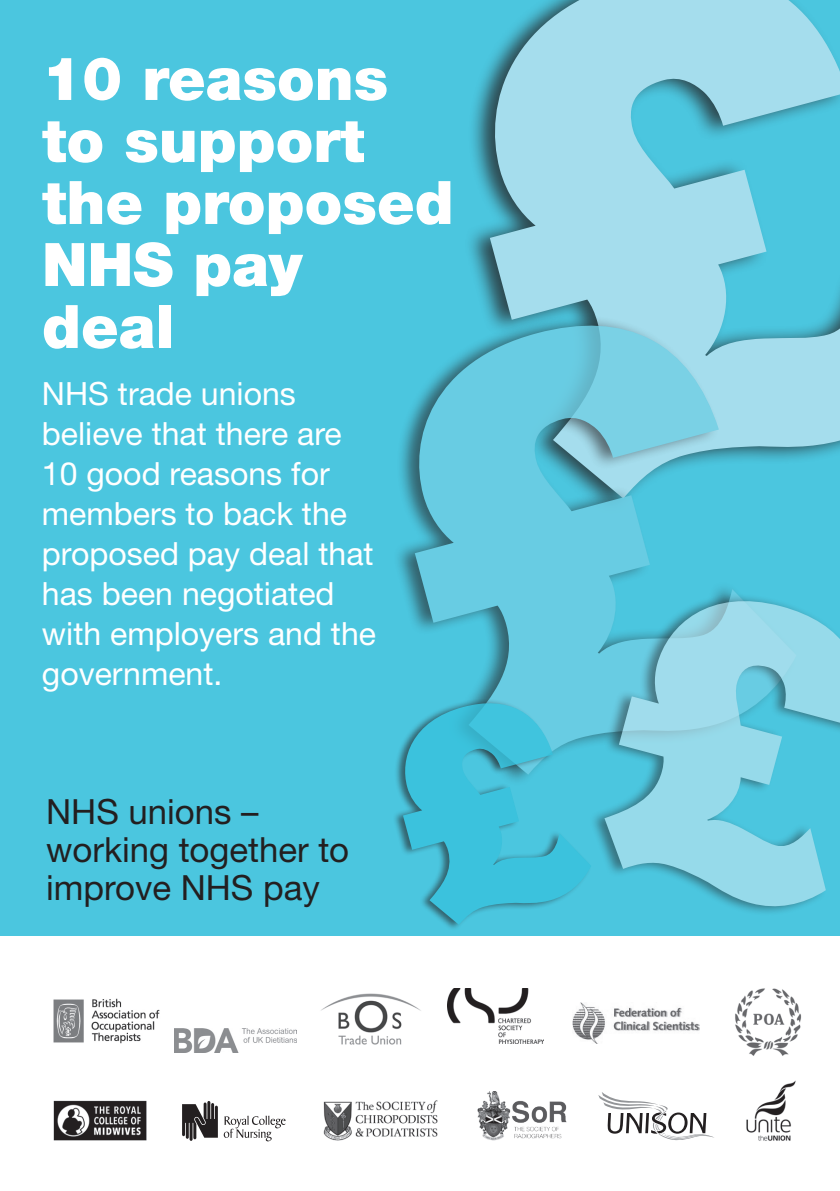
<style>
.page{position:relative;width:840px;height:1191px;background:#fff}
.page>*{position:absolute;margin:0;border:0;box-sizing:border-box;transform-origin:0 0}
.t1{font:900 60px/62px "Helvetica Neue";color:#fff}
.t2{font:34.8px/38px "Helvetica Neue";color:#231f20}
.t3{font:32px/40px "Helvetica Neue";color:#fff}
</style>
<div class="page">
<div style="left:0;top:0;width:839px;height:935px;background:#4bc6df"></div>
<div style="left:463px;top:0;width:376px;height:514px;background:#231f20;opacity:.75"></div>
<svg style="left:482px;top:0;width:357px;height:498px;fill:#a5dded"></svg>
<div style="left:392px;top:314px;width:405px;height:473px;background:#231f20;opacity:.75"></div>
<svg style="left:408px;top:309px;width:388px;height:386px"></svg>
<div style="left:589px;top:593px;width:250px;height:323px;background:#231f20;opacity:.75"></div>
<svg style="left:604px;top:587px;width:235px;height:323px"></svg>
<img style="left:447px;top:988px;width:96px;height:55px">
<img style="left:174px;top:1028px;width:122px;height:24px">
<img style="left:53px;top:998px;width:107px;height:45px">
<img style="left:321px;top:993px;width:100px;height:52px">
<img style="left:572px;top:1003px;width:127px;height:40px">
<img style="left:735px;top:988px;width:66px;height:68px">
<img style="left:53px;top:1100px;width:93px;height:40px">
<img style="left:477px;top:1091px;width:90px;height:49px">
<img style="left:323px;top:1100px;width:115px;height:41px">
<svg style="left:598px;top:1092px;width:116px;height:48px"></svg>
<img style="left:746px;top:1080px;width:50px;height:61px">
<svg style="left:182px;top:1101px;width:103px;height:40px"></svg>
<div style="left:392px;top:698px;width:199px;height:233px;background:#231f20;opacity:.75"></div>
<svg style="left:399px;top:695px;width:192px;height:229px;fill:#40c2dd"></svg>
<h1 class="t1" style="left:42px;top:47px;width:413px">10 reasons to support the proposed<br>NHS pay<br>deal</h1>
<p class="t3" style="left:42px;top:373px;width:335px">NHS trade unions believe that there are<br>10 good reasons for members to back the proposed pay deal that has been negotiated with employers and the government.</p>
<p class="t2" style="left:46px;top:792px;width:304px">NHS unions – working together to improve NHS pay</p>
</div>
